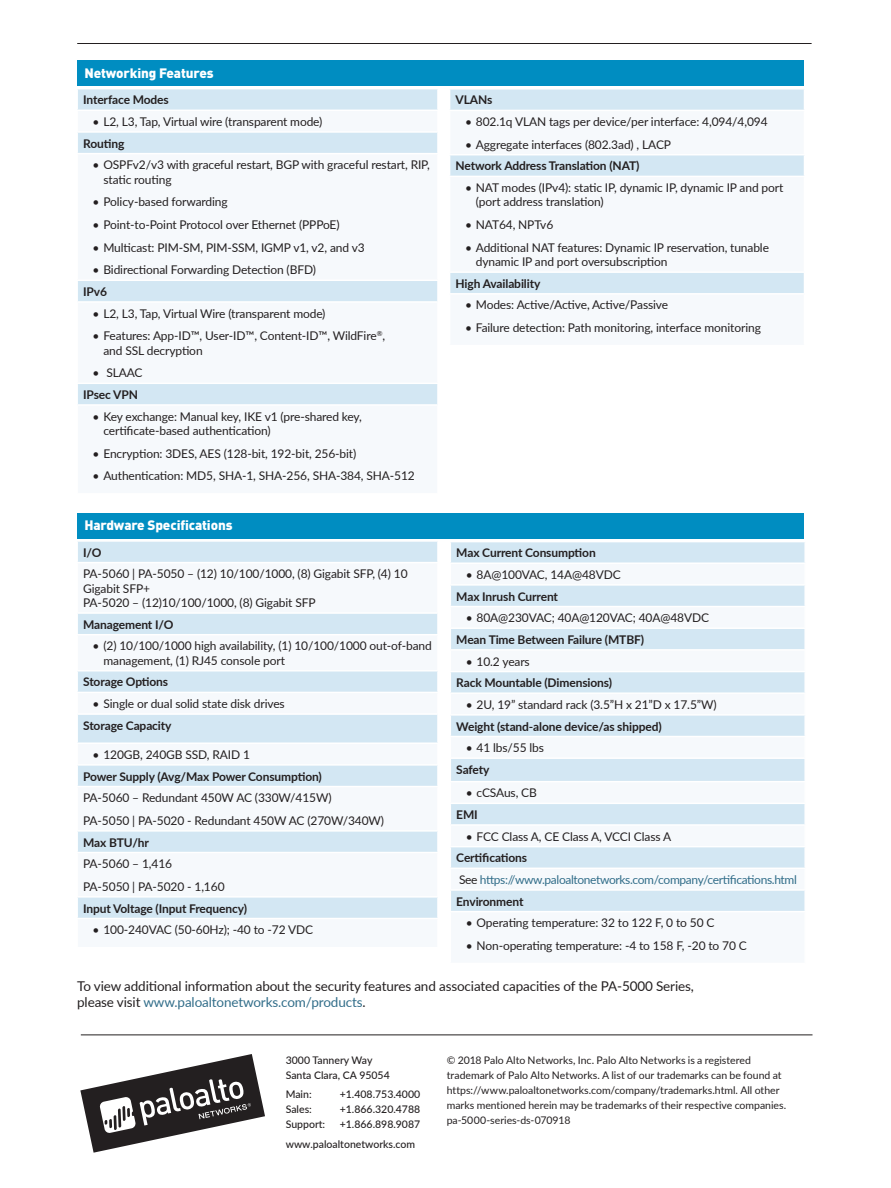
<style>
.page{position:relative;width:891px;height:1188px;background:#fff}
.page>*{position:absolute;margin:0;border:0;box-sizing:border-box;transform-origin:0 0}
.body_text_-_no_basel{font:13.5px/16.5px "Lato";letter-spacing:-.01em;color:#231f20}
.table_title{font:900 13.5px "DINOT";letter-spacing:-.01em;color:#fff}
.table_body{font:12px/14.4px "Lato";letter-spacing:-.01em;color:#231f20}
.table_body-2{font:700 12px "Lato";letter-spacing:-.01em;color:#231f20}
.table_body-3{font:12px "Lato";letter-spacing:-.03em;color:#316d89}
.table_subhead{font:700 12px "Lato";letter-spacing:-.01em;color:#231f20}
.t1{font:10.5px/15px "Lato";color:#231f20}
.t2{font:500 10.5px/15px "Lato";color:#231f20}
.s1{color:#231f20}
.s2{color:#316d89}
</style>
<div class="page">
<hr style="left:77px;top:43px;width:735px;height:1px;background:#231f20">
<svg style="left:80px;top:1054px;width:185px;height:99px"></svg>
<hr style="left:81px;top:1035px;width:732px;height:1px;background:#231f20">
<div style="left:78px;top:60px;width:726px;height:26px;background:#008dc1"></div>
<svg style="left:78px;top:89px;width:359px;height:21px;background:#d4e7f3"></svg>
<svg style="left:78px;top:133px;width:359px;height:271px;fill:#f6f9fc"></svg>
<hr style="left:76px;top:153px;width:363px;height:1px;background:#fff">
<hr style="left:76px;top:280px;width:363px;height:1px;background:#fff">
<hr style="left:76px;top:301px;width:363px;height:2px;background:#fff">
<hr style="left:76px;top:383px;width:363px;height:1px;background:#fff">
<div style="left:450px;top:90px;width:354px;height:20px;background:#d3e7f3"></div>
<svg style="left:450px;top:155px;width:354px;height:138px;fill:#f6f9fc"></svg>
<hr style="left:449px;top:176px;width:356px;height:1px;background:#fff">
<hr style="left:449px;top:271px;width:356px;height:2px;background:#fff">
<div style="left:78px;top:513px;width:726px;height:26px;background:#008dc1"></div>
<div style="left:78px;top:542px;width:359px;height:20px;background:#d3e7f3"></div>
<svg style="left:78px;top:614px;width:359px;height:304px;fill:#f6f9fc"></svg>
<hr style="left:76px;top:634px;width:363px;height:1px;background:#fff">
<hr style="left:76px;top:670px;width:363px;height:2px;background:#fff">
<hr style="left:76px;top:692px;width:363px;height:1px;background:#fff">
<hr style="left:76px;top:713px;width:363px;height:2px;background:#fff">
<hr style="left:76px;top:742px;width:363px;height:2px;background:#fff">
<hr style="left:76px;top:830px;width:363px;height:2px;background:#fff">
<hr style="left:76px;top:852px;width:363px;height:1px;background:#fff">
<hr style="left:76px;top:764px;width:363px;height:2px;background:#fff">
<hr style="left:76px;top:786px;width:363px;height:1px;background:#fff">
<hr style="left:76px;top:896px;width:363px;height:2px;background:#fff">
<div style="left:451px;top:542px;width:353px;height:20px;background:#d3e7f3"></div>
<svg style="left:451px;top:586px;width:353px;height:325px;fill:#d3e7f3"></svg>
<hr style="left:450px;top:606px;width:356px;height:1px;background:#fff">
<hr style="left:450px;top:627px;width:356px;height:2px;background:#fff">
<hr style="left:450px;top:649px;width:356px;height:2px;background:#fff">
<hr style="left:450px;top:671px;width:356px;height:1px;background:#fff">
<hr style="left:450px;top:692px;width:356px;height:2px;background:#fff">
<hr style="left:450px;top:714px;width:356px;height:2px;background:#fff">
<hr style="left:450px;top:736px;width:356px;height:1px;background:#fff">
<hr style="left:450px;top:757px;width:356px;height:2px;background:#fff">
<hr style="left:450px;top:781px;width:356px;height:1px;background:#fff">
<hr style="left:450px;top:803px;width:356px;height:1px;background:#fff">
<hr style="left:450px;top:824px;width:356px;height:2px;background:#fff">
<hr style="left:450px;top:846px;width:356px;height:1px;background:#fff">
<hr style="left:450px;top:868px;width:356px;height:1px;background:#fff">
<hr style="left:450px;top:889px;width:356px;height:2px;background:#fff">
<p class="table_title" style="left:84px;top:63px;width:131px">Networking Features</p>
<p class="table_body-2" style="left:83px;top:91px;width:87px">Interface Modes</p>
<p class="table_body" style="left:93px;top:114px;width:231px">• L2, L3, Tap, Virtual wire (transparent mode)</p>
<p class="table_body-2" style="left:83px;top:134px;width:43px">Routing</p>
<p class="table_body" style="left:103px;top:157px;width:328px;text-indent:-11px">• OSPFv2/v3 with graceful restart, BGP with graceful restart, RIP, static routing</p>
<p class="table_body" style="left:93px;top:194px;width:137px">• Policy-based forwarding</p>
<p class="table_body" style="left:93px;top:217px;width:248px">• Point-to-Point Protocol over Ethernet (PPPoE)</p>
<p class="table_body" style="left:93px;top:240px;width:274px">• Multicast: PIM-SM, PIM-SSM, IGMP v1, v2, and v3</p>
<p class="table_body" style="left:93px;top:262px;width:225px">• Bidirectional Forwarding Detection (BFD)</p>
<p class="table_body-2" style="left:83px;top:283px;width:25px">IPv6</p>
<p class="table_body" style="left:93px;top:306px;width:234px">• L2, L3, Tap, Virtual Wire (transparent mode)</p>
<p class="table_body" style="left:103px;top:328px;width:283px;text-indent:-11px">• Features: App-ID™, User-ID™, Content-ID™, WildFire<sup>®</sup>, and SSL decryption</p>
<p class="table_body" style="left:93px;top:365px;width:51px">• SLAAC</p>
<p class="table_body-2" style="left:83px;top:386px;width:56px">IPsec VPN</p>
<p class="table_body" style="left:103px;top:409px;width:260px;text-indent:-11px">• Key exchange: Manual key, IKE v1 (pre-shared key, certificate-based authentication)</p>
<p class="table_body" style="left:93px;top:446px;width:265px">• Encryption: 3DES, AES (128-bit, 192-bit, 256-bit)</p>
<p class="table_body" style="left:93px;top:468px;width:324px">• Authentication: MD5, SHA-1, SHA-256, SHA-384, SHA-512</p>
<p class="table_body-2" style="left:456px;top:91px;width:38px">VLANs</p>
<p class="table_body" style="left:465px;top:114px;width:304px">• 802.1q VLAN tags per device/per interface: 4,094/4,094</p>
<p class="table_body" style="left:465px;top:137px;width:208px">• Aggregate interfaces (802.3ad) , LACP</p>
<p class="table_body-2" style="left:456px;top:157px;width:185px">Network Address Translation (NAT)</p>
<p class="table_body" style="left:476px;top:180px;width:309px;text-indent:-11px">• NAT modes (IPv4): static IP, dynamic IP, dynamic IP and port (port address translation)</p>
<p class="table_body" style="left:465px;top:217px;width:90px">• NAT64, NPTv6</p>
<p class="table_body" style="left:476px;top:240px;width:295px;text-indent:-11px">• Additional NAT features: Dynamic IP reservation, tunable dynamic IP and port oversubscription</p>
<p class="table_body-2" style="left:456px;top:275px;width:86px">High Availability</p>
<p class="table_body" style="left:465px;top:297px;width:205px">• Modes: Active/Active, Active/Passive</p>
<p class="table_body" style="left:465px;top:320px;width:297px">• Failure detection: Path monitoring, interface monitoring</p>
<p class="table_title" style="left:84px;top:516px;width:150px">Hardware Specifications</p>
<p class="table_subhead" style="left:83px;top:543px;width:20px">I/O</p>
<p class="table_body" style="left:83px;top:566px;width:326px">PA-5060 | PA-5050 – (12) 10/100/1000, (8) Gigabit SFP, (4) 10<br>Gigabit SFP+<br>PA-5020 – (12)10/100/1000, (8) Gigabit SFP</p>
<p class="table_subhead" style="left:83px;top:616px;width:92px">Management I/O</p>
<p class="table_body" style="left:103px;top:638px;width:330px;text-indent:-11px">• (2) 10/100/1000 high availability, (1) 10/100/1000 out-of-band management, (1) RJ45 console port</p>
<p class="table_body-2" style="left:83px;top:673px;width:87px">Storage Options</p>
<p class="table_body" style="left:93px;top:696px;width:194px">• Single or dual solid state disk drives</p>
<p class="table_body-2" style="left:83px;top:717px;width:90px">Storage Capacity</p>
<p class="table_body" style="left:93px;top:747px;width:159px">• 120GB, 240GB SSD, RAID 1</p>
<p class="table_body-2" style="left:83px;top:767px;width:240px">Power Supply (Avg/Max Power Consumption)</p>
<p class="table_body" style="left:83px;top:790px;width:250px">PA-5060 – Redundant 450W AC (330W/415W)</p>
<p class="table_body" style="left:83px;top:813px;width:302px">PA-5050 | PA-5020 - Redundant 450W AC (270W/340W)</p>
<p class="table_body-2" style="left:83px;top:833px;width:67px">Max BTU/hr</p>
<p class="table_body" style="left:83px;top:856px;width:91px">PA-5060 – 1,416</p>
<p class="table_body" style="left:83px;top:879px;width:143px">PA-5050 | PA-5020 - 1,160</p>
<p class="table_body-2" style="left:83px;top:899px;width:165px">Input Voltage (Input Frequency)</p>
<p class="table_body" style="left:93px;top:922px;width:222px">• 100-240VAC (50-60Hz); -40 to -72 VDC</p>
<p class="table_body-2" style="left:456px;top:544px;width:141px">Max Current Consumption</p>
<p class="table_body" style="left:466px;top:567px;width:156px">• 8A@100VAC, 14A@48VDC</p>
<p class="table_body-2" style="left:456px;top:587px;width:103px">Max Inrush Current</p>
<p class="table_body" style="left:466px;top:610px;width:245px">• 80A@230VAC; 40A@120VAC; 40A@48VDC</p>
<p class="table_body-2" style="left:456px;top:631px;width:189px">Mean Time Between Failure (MTBF)</p>
<p class="table_body" style="left:466px;top:653px;width:66px">• 10.2 years</p>
<p class="table_body-2" style="left:456px;top:674px;width:157px">Rack Mountable (Dimensions)</p>
<p class="table_body" style="left:466px;top:697px;width:252px">• 2U, 19” standard rack (3.5”H x 21”D x 17.5”W)</p>
<p class="table_body-2" style="left:456px;top:717px;width:207px">Weight (stand-alone device/as shipped)</p>
<p class="table_body" style="left:466px;top:740px;width:80px">• 41 lbs/55 lbs</p>
<p class="table_body-2" style="left:456px;top:761px;width:35px">Safety</p>
<p class="table_body" style="left:466px;top:785px;width:73px">• cCSAus, CB</p>
<p class="table_body-2" style="left:456px;top:806px;width:23px">EMI</p>
<p class="table_body" style="left:466px;top:829px;width:207px">• FCC Class A, CE Class A, VCCI Class A</p>
<p class="table_body-2" style="left:456px;top:849px;width:72px">Certifications</p>
<p class="table_body-3" style="left:459px;top:871px;width:339px"><span class="s1">See</span> https://www.paloaltonetworks.com/company/certifications.html</p>
<p class="table_body-2" style="left:456px;top:892px;width:69px">Environment</p>
<p class="table_body" style="left:466px;top:915px;width:250px">• Operating temperature: 32 to 122 F, 0 to 50 C</p>
<p class="table_body" style="left:466px;top:938px;width:283px">• Non-operating temperature: -4 to 158 F, -20 to 70 C</p>
<p class="body_text_-_no_basel" style="left:77px;top:977px;width:618px">To view additional information about the security features and associated capacities of the PA-5000 Series, please visit <span class="s2">www.paloaltonetworks.com/products</span>.</p>
<p class="t2" style="left:286px;top:1052px;width:106px">3000 Tannery Way<br>Santa Clara, CA 95054</p>
<p class="t2" style="left:286px;top:1087px;width:27px">Main:</p>
<p class="t2" style="left:340px;top:1087px;width:82px">+1.408.753.4000</p>
<p class="t2" style="left:286px;top:1102px;width:28px">Sales:</p>
<p class="t2" style="left:340px;top:1102px;width:82px">+1.866.320.4788</p>
<p class="t2" style="left:286px;top:1117px;width:41px">Support:</p>
<p class="t2" style="left:286px;top:1114px;width:136px;line-height:19.5px;text-indent:54px">+1.866.898.9087 www.paloaltonetworks.com</p>
<p class="t1" style="left:447px;top:1052px;width:341px">© 2018 Palo Alto Networks, Inc. Palo Alto Networks is a registered trademark of Palo Alto Networks. A list of our trademarks can be found at https://www.paloaltonetworks.com/company/trademarks.html. All other marks mentioned herein may be trademarks of their respective companies. pa-5000-series-ds-070918</p>
</div>
